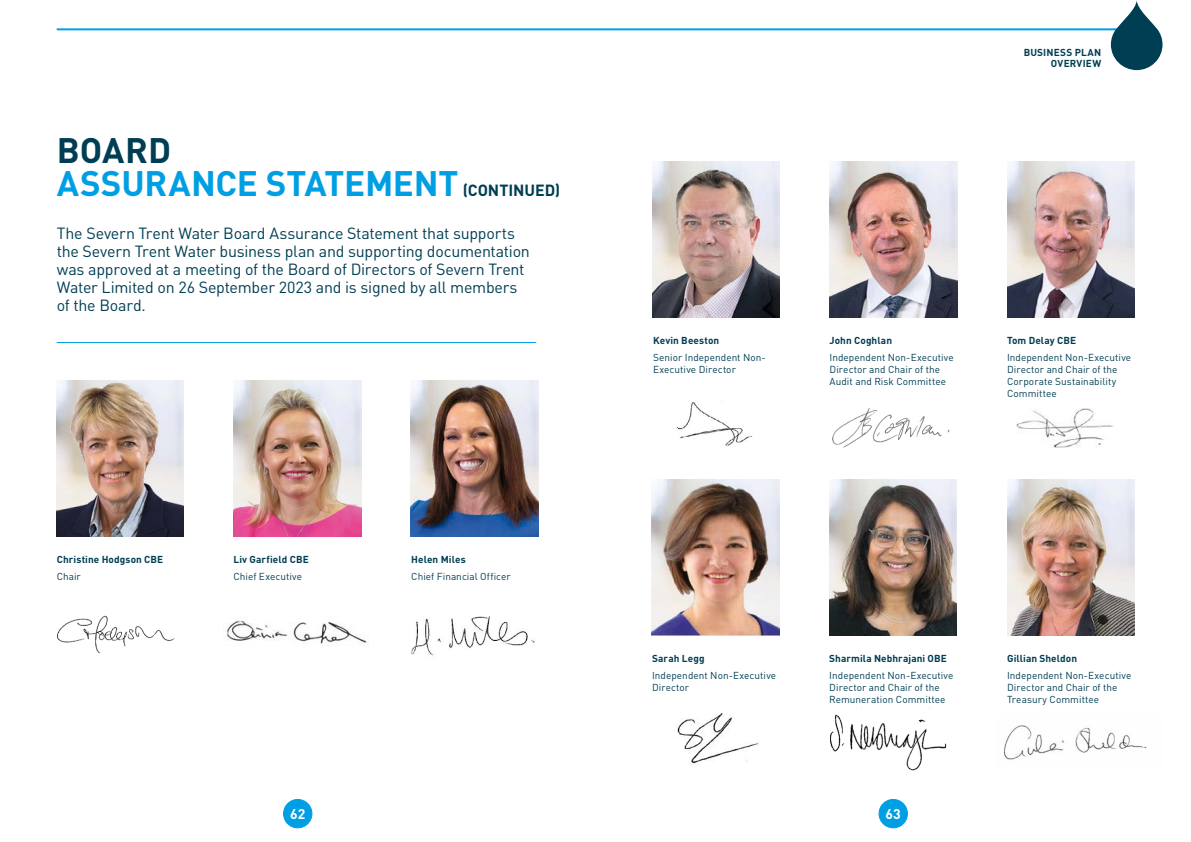
<style>
.page{position:relative;width:1191px;height:842px;background:#fff}
.page>*{position:absolute;margin:0;border:0;box-sizing:border-box;transform-origin:0 0}
.t1{font:700 35px/33px "DINOT";letter-spacing:-.005em;color:#009fe3}
.t2{font:16px/18px "DINOT";letter-spacing:-.015em;color:#003e53}
.t3{font:700 14px "DINOT";color:#fff}
.t4{font:10px/12px "DINOT";letter-spacing:.005em;color:#003e53}
.t5{font:700 10px/11px "DINOT";letter-spacing:.01em;color:#003e53;text-align:right}
.s1{color:#003e53}
.s2{font-size:16px;color:#003e53}
</style>
<div class="page">
<img style="left:56px;top:381px;width:128px;height:155px">
<img style="left:233px;top:381px;width:128px;height:155px">
<img style="left:411px;top:381px;width:127px;height:155px">
<img style="left:652px;top:162px;width:127px;height:155px">
<img style="left:829px;top:162px;width:128px;height:155px">
<img style="left:1007px;top:162px;width:127px;height:155px">
<img style="left:651px;top:480px;width:128px;height:155px">
<img style="left:829px;top:480px;width:128px;height:155px">
<img style="left:1007px;top:480px;width:127px;height:155px">
<hr style="left:57px;top:28px;width:1077px;height:2px;background:#009fe3">
<svg style="left:1110px;top:0;width:52px;height:70px"></svg>
<hr style="left:57px;top:342px;width:479px;height:1px;background:#009fe3">
<img style="left:57px;top:615px;width:118px;height:39px">
<img style="left:226px;top:620px;width:141px;height:24px">
<img style="left:411px;top:616px;width:124px;height:40px">
<img style="left:677px;top:713px;width:82px;height:51px">
<img style="left:830px;top:707px;width:117px;height:63px">
<img style="left:1004px;top:725px;width:143px;height:35px">
<img style="left:677px;top:402px;width:75px;height:44px">
<img style="left:832px;top:408px;width:118px;height:40px">
<img style="left:1016px;top:409px;width:97px;height:39px">
<div style="left:283px;top:799px;width:29px;height:29px;background:#009fe3;border-radius:50%"></div>
<div style="left:283px;top:799px;width:29px;height:29px;border:1px solid #009fe3;border-radius:50%"></div>
<div style="left:879px;top:799px;width:28px;height:29px;background:#009fe3;border-radius:50%"></div>
<div style="left:878px;top:799px;width:29px;height:29px;border:1px solid #009fe3;border-radius:50%"></div>
<h1 class="t1" style="left:57px;top:133px;width:505px"><span class="s1">BOARD<br></span>ASSURANCE STATEMENT <span class="s2">(CONTINUED)</span></h1>
<p class="t2" style="left:57px;top:224px;width:475px">The Severn Trent Water Board Assurance Statement that supports the Severn Trent Water business plan and supporting documentation was approved at a meeting of the Board of Directors of Severn Trent Water Limited on 26 September 2023 and is signed by all members of the Board.</p>
<p class="t5" style="left:1023px;top:46px;width:79px">BUSINESS PLAN<br>OVERVIEW</p>
<p class="t5" style="left:653px;top:334px;width:68px">Kevin Beeston</p>
<p class="t4" style="left:653px;top:351px;width:114px">Senior Independent Non-<br>Executive Director</p>
<p class="t5" style="left:829px;top:334px;width:64px">John Coghlan</p>
<p class="t4" style="left:829px;top:351px;width:126px">Independent Non-Executive<br>Director and Chair of the<br>Audit and Risk Committee</p>
<p class="t5" style="left:1007px;top:334px;width:70px">Tom Delay CBE</p>
<p class="t4" style="left:1007px;top:351px;width:126px">Independent Non-Executive<br>Director and Chair of the<br>Corporate Sustainability<br>Committee</p>
<p class="t5" style="left:57px;top:553px;width:108px">Christine Hodgson CBE</p>
<p class="t4" style="left:57px;top:570px;width:26px">Chair</p>
<p class="t5" style="left:233px;top:553px;width:77px">Liv Garfield CBE</p>
<p class="t4" style="left:233px;top:570px;width:70px">Chief Executive</p>
<p class="t5" style="left:411px;top:553px;width:56px">Helen Miles</p>
<p class="t4" style="left:411px;top:570px;width:101px">Chief Financial Officer</p>
<p class="t5" style="left:652px;top:652px;width:54px">Sarah Legg</p>
<p class="t4" style="left:652px;top:670px;width:126px">Independent Non-Executive<br>Director</p>
<p class="t5" style="left:829px;top:652px;width:119px">Sharmila Nebhrajani OBE</p>
<p class="t4" style="left:829px;top:670px;width:126px">Independent Non-Executive<br>Director and Chair of the<br>Remuneration Committee</p>
<h3 class="t3" style="left:290px;top:804px;width:17px">62</h3>
<h3 class="t3" style="left:885px;top:804px;width:17px">63</h3>
<p class="t5" style="left:1007px;top:652px;width:71px">Gillian Sheldon</p>
<p class="t4" style="left:1007px;top:670px;width:126px">Independent Non-Executive<br>Director and Chair of the<br>Treasury Committee</p>
</div>
